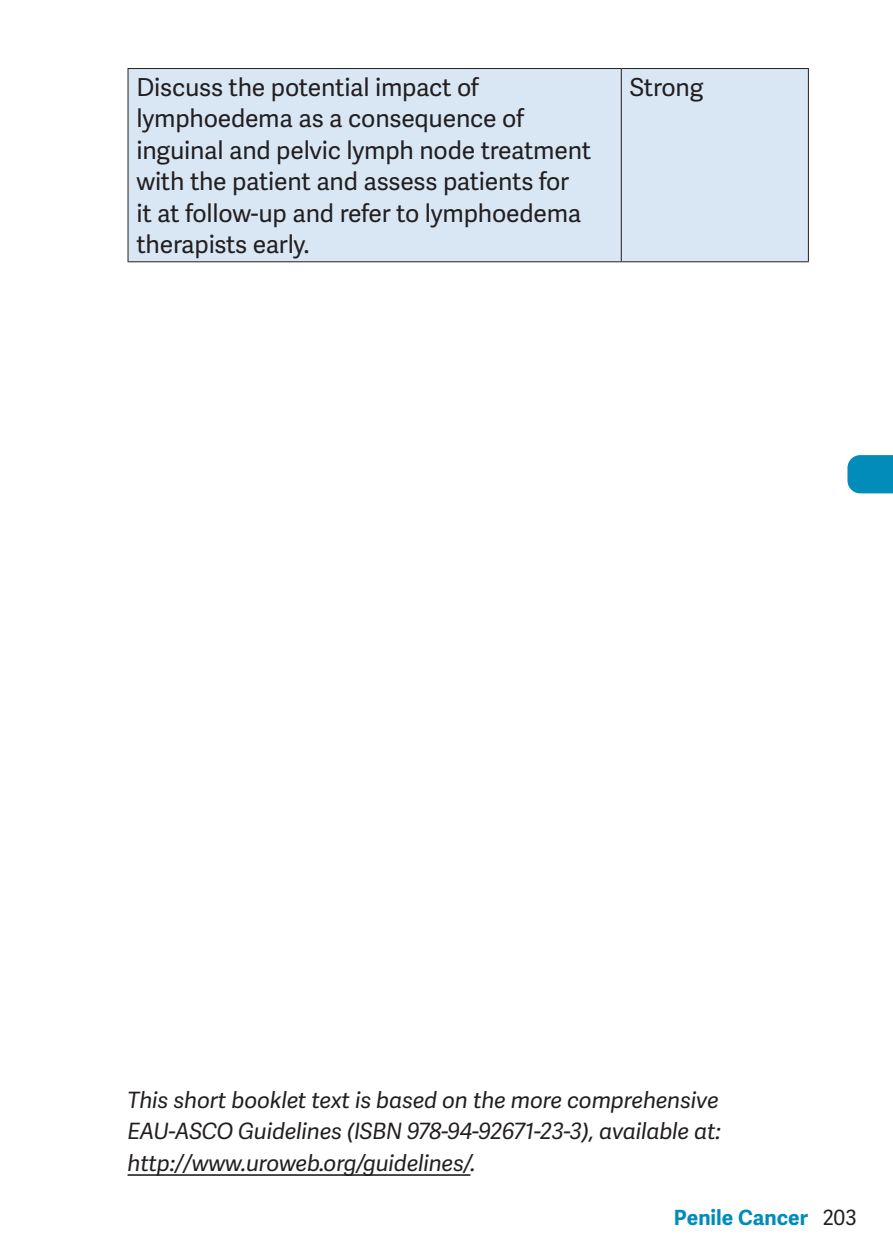
<style>
.page{position:relative;width:893px;height:1259px;background:#fff}
.page>*{position:absolute;margin:0;border:0;box-sizing:border-box;transform-origin:0 0}
.t1{font:24.6px/31.5px "Adelle Sans";letter-spacing:-.01em;color:#231f20}
.t2{font:italic 22.5px/31.5px "Adelle Sans";letter-spacing:-.01em;color:#231f20;text-align:justify}
.t3{font:700 21px "Adelle Sans";color:#028cba}
.s1{font-weight:400;color:#231f20}
</style>
<div class="page">
<svg style="left:847px;top:455px;width:46px;height:38px;background:#0e91bd"></svg>
<hr style="left:128px;top:1174px;width:342px;height:1px;background:#231f20">
<div style="left:129px;top:69px;width:679px;height:192px;background:#d9e7f4"></div>
<hr style="left:127px;top:69px;width:2px;height:192px;background:#231f20">
<hr style="left:808px;top:69px;width:1px;height:192px;background:#231f20">
<hr style="left:128px;top:68px;width:493px;height:1px;background:#231f20">
<hr style="left:621px;top:68px;width:188px;height:1px;background:#231f20">
<hr style="left:128px;top:261px;width:493px;height:1px;background:#231f20">
<hr style="left:621px;top:261px;width:188px;height:1px;background:#231f20">
<hr style="left:621px;top:69px;width:1px;height:192px;background:#231f20">
<p class="t1" style="left:137px;top:72px;width:456px">Discuss the potential impact of lymphoedema as a consequence of inguinal and pelvic lymph node treatment with the patient and assess patients for<br>it at follow-up and refer to lymphoedema therapists early.</p>
<p class="t1" style="left:630px;top:72px;width:75px">Strong</p>
<p class="t2" style="left:128px;top:1085px;width:595px">This short booklet text is based on the more comprehensive EAU-ASCO Guidelines (ISBN 978-94-92671-23-3), available at: http://www.uroweb.org/guidelines/.</p>
<p class="t3" style="left:674px;top:1204px;width:184px">Penile Cancer <span class="s1">203</span></p>
</div>
